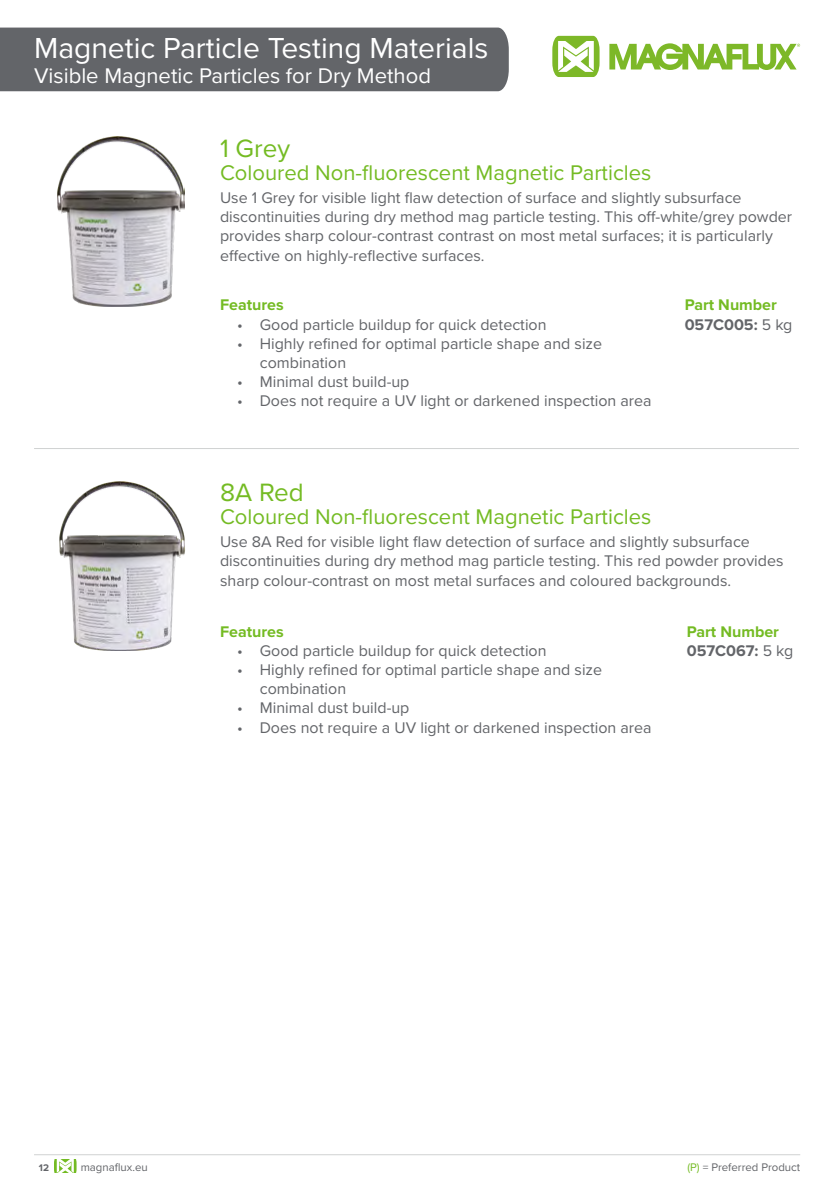
<style>
.page{position:relative;width:840px;height:1191px;background:#fff}
.page>*{position:absolute;margin:0;border:0;box-sizing:border-box;transform-origin:0 0}
.t1{font:30px "Proxima Nova";color:#fff}
.t2{font:26px "Proxima Nova";color:#74bb23}
.t3{font:22px "Proxima Nova";color:#74bb23}
.t4{font:22px "Proxima Nova";color:#fff}
.t5{font:16px/19.2px "Proxima Nova";color:#636569}
.t6{font:700 16px/19.2px "Proxima Nova";color:#74bb23}
.t7{font:11.4px "Proxima Nova";color:#636569}
.t8{font:700 10px "Proxima Nova";color:#636569}
.s1{color:#636569}
.s2{font-weight:400;color:#636569}
.s3{color:#74bb23}
</style>
<div class="page">
<svg style="left:609px;top:43px;width:190px;height:27px"></svg>
<svg style="left:552px;top:36px;width:47px;height:41px"></svg>
<svg style="left:54px;top:1159px;width:22px;height:13px"></svg>
<hr style="left:34px;top:1154px;width:765px;height:1px;background:#d0d2d2">
<div style="left:0;top:28px;width:508px;height:63px;background:#636569"></div>
<hr style="left:34px;top:448px;width:764px;height:1px;background:#d0d2d2">
<img style="left:58px;top:137px;width:126px;height:169px">
<img style="left:59px;top:481px;width:126px;height:169px">
<h1 class="t1" style="left:34px;top:26px;width:455px">Magnetic Particle Testing Materials</h1>
<h3 class="t4" style="left:34px;top:59px;width:398px">Visible Magnetic Particles for Dry Method</h3>
<h2 class="t2" style="left:220px;top:129px;width:72px">1 Grey</h2>
<h3 class="t3" style="left:220px;top:156px;width:432px">Coloured Non-fluorescent Magnetic Particles</h3>
<p class="t5" style="left:220px;top:187px;width:573px">Use 1 Grey for visible light flaw detection of surface and slightly subsurface discontinuities during dry method mag particle testing. This off-white/grey powder provides sharp colour-contrast contrast on most metal surfaces; it is particularly effective on highly-reflective surfaces.</p>
<p class="t6" style="left:220px;top:295px;width:65px">Features</p>
<p class="t5" style="left:237px;top:314px;width:311px">• Good particle buildup for quick detection</p>
<p class="t5" style="left:259px;top:333px;width:344px;text-indent:-23px">• Highly refined for optimal particle shape and size combination</p>
<p class="t5" style="left:237px;top:371px;width:174px">• Minimal dust build-up</p>
<p class="t5" style="left:237px;top:391px;width:416px">• Does not require a UV light or darkened inspection area</p>
<p class="t6" style="left:684px;top:295px;width:109px">Part Number<br><span class="s1">057C005:</span> <span class="s2">5 kg</span></p>
<h2 class="t2" style="left:220px;top:473px;width:85px">8A Red</h2>
<h3 class="t3" style="left:220px;top:500px;width:432px">Coloured Non-fluorescent Magnetic Particles</h3>
<p class="t5" style="left:220px;top:531px;width:564px">Use 8A Red for visible light flaw detection of surface and slightly subsurface discontinuities during dry method mag particle testing. This red powder provides sharp colour-contrast on most metal surfaces and coloured backgrounds.</p>
<p class="t6" style="left:220px;top:621px;width:65px">Features</p>
<p class="t5" style="left:237px;top:640px;width:311px">• Good particle buildup for quick detection</p>
<p class="t5" style="left:259px;top:659px;width:344px;text-indent:-23px">• Highly refined for optimal particle shape and size combination</p>
<p class="t5" style="left:237px;top:697px;width:174px">• Minimal dust build-up</p>
<p class="t5" style="left:237px;top:717px;width:416px">• Does not require a UV light or darkened inspection area</p>
<p class="t6" style="left:686px;top:621px;width:108px">Part Number<br><span class="s1">057C067:</span> <span class="s2">5 kg</span></p>
<p class="t8" style="left:39px;top:1160px;width:12px">12</p>
<p class="t7" style="left:81px;top:1159px;width:68px">magnaflux.eu</p>
<p class="t7" style="left:687px;top:1159px;width:114px"><span class="s3">(P)</span> = Preferred Product</p>
</div>
